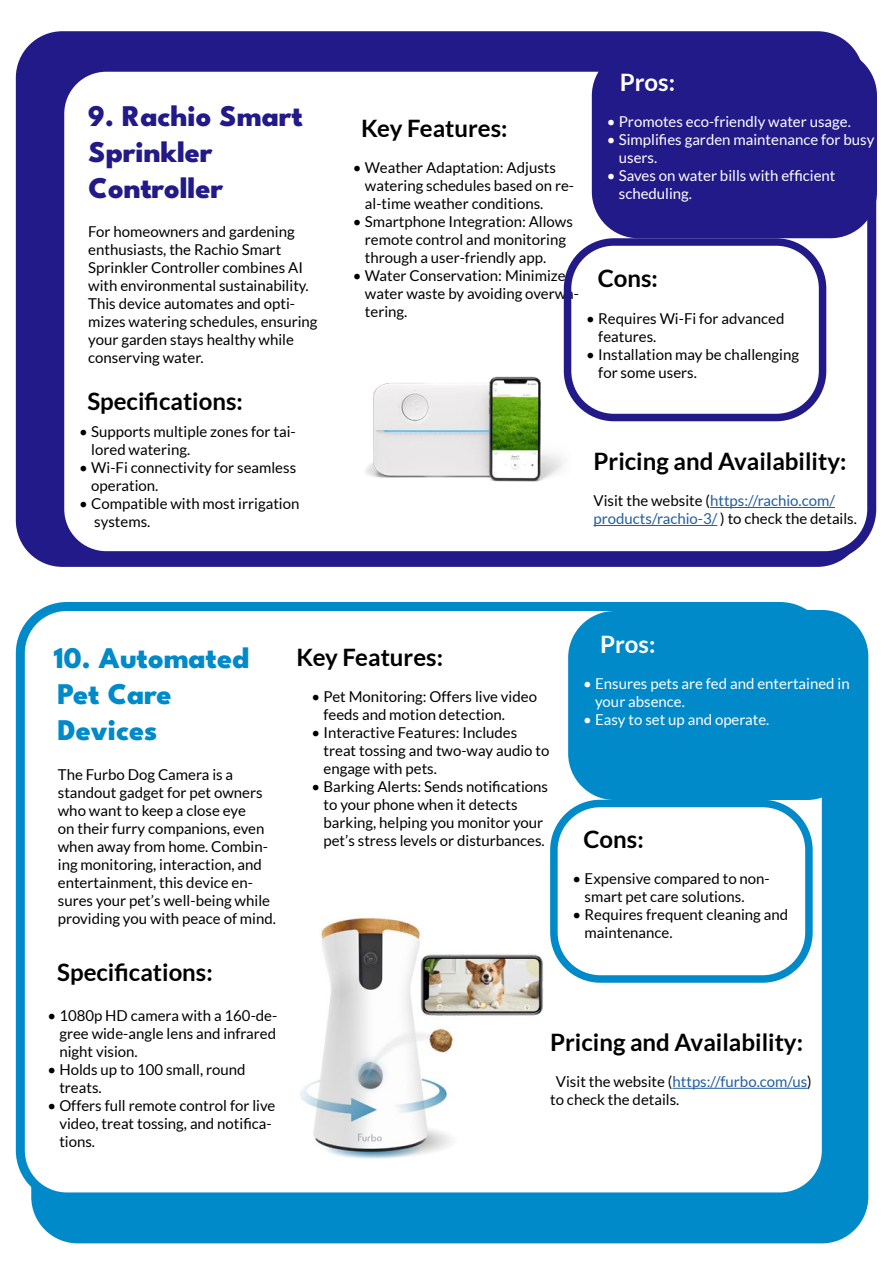
<style>
.page{position:relative;width:893px;height:1263px;background:#fff}
.page>*{position:absolute;margin:0;border:0;box-sizing:border-box;transform-origin:0 0}
.t1{font:800 30px/36px "League Spartan";color:#221a89}
.t2{font:800 30px/36px "League Spartan";color:#008ac9}
.t3{font:700 24px "Lato";color:#000}
.t4{font:700 24px "Lato";color:#fff}
.t5{font:15px/18px "Lato";color:#000}
.t6{font:15px/18px "Lato";color:#fff}
.t7{font:15px/18px "Lato";color:#215e9e}
.s1{color:#000}
.s2{color:#215e9e}
</style>
<div class="page">
<div style="left:16px;top:31px;width:848px;height:536px;background:#221a89;border-radius:46px"></div>
<div style="left:60px;top:67px;width:812px;height:489px;background:#fff;border-radius:46px"></div>
<div style="left:55px;top:63px;width:821px;height:497px;border:9px solid #221a89;border-radius:46px"></div>
<div style="left:31px;top:610px;width:837px;height:633px;background:#008ac9;border-radius:46px"></div>
<div style="left:20px;top:606px;width:806px;height:591px;background:#fff;border-radius:46px"></div>
<div style="left:16px;top:602px;width:815px;height:599px;border:9px solid #008ac9;border-radius:46px"></div>
<div style="left:592px;top:49px;width:285px;height:189px;background:#221a89;border-radius:46px"></div>
<div style="left:568px;top:611px;width:285px;height:189px;background:#008ac9;border-radius:46px"></div>
<hr style="left:710px;top:507px;width:125px;height:1px;background:#215e9e">
<hr style="left:594px;top:525px;width:123px;height:1px;background:#215e9e">
<img style="left:365px;top:351px;width:200px;height:131px">
<div style="left:564px;top:238px;width:262px;height:183px;border:8px solid #221a89;border-radius:46px"></div>
<div style="left:550px;top:800px;width:263px;height:183px;border:8px solid #008ac9;border-radius:46px"></div>
<img style="left:300px;top:917px;width:243px;height:242px">
<hr style="left:672px;top:1088px;width:135px;height:1px;background:#215e9e">
<h1 class="t1" style="left:88px;top:95px;width:217px">9. Rachio Smart<br>Sprinkler<br>Controller</h1>
<p class="t5" style="left:88px;top:223px;width:231px">For homeowners and gardening enthusiasts, the Rachio Smart<br>Sprinkler Controller combines AI with environmental sustainability.<br>This device automates and opti&shy;mizes watering schedules, ensuring your garden stays healthy while conserving water.</p>
<h2 class="t3" style="left:87px;top:387px;width:157px">Specifications:</h2>
<p class="t5" style="left:91px;top:422px;width:206px;text-indent:-12px">• Supports multiple zones for tai&shy;lored watering.</p>
<p class="t5" style="left:91px;top:458px;width:206px;text-indent:-12px">• Wi-Fi connectivity for seamless operation.</p>
<p class="t5" style="left:94px;top:494px;width:207px;text-indent:-15px">• Compatible with most irrigation systems.</p>
<h2 class="t3" style="left:361px;top:114px;width:148px">Key Features:</h2>
<p class="t5" style="left:365px;top:158px;width:211px;text-indent:-12px">• Weather Adaptation: Adjusts watering schedules based on re&shy;al-time weather conditions.</p>
<p class="t5" style="left:365px;top:212px;width:210px;text-indent:-12px">• Smartphone Integration: Allows remote control and monitoring through a user-friendly app.</p>
<p class="t5" style="left:365px;top:266px;width:216px;text-indent:-12px">• Water Conservation: Minimizes water waste by avoiding overwa&shy;tering.</p>
<h2 class="t4" style="left:620px;top:69px;width:57px">Pros:</h2>
<p class="t6" style="left:607px;top:113px;width:246px">• Promotes eco-friendly water usage.</p>
<p class="t6" style="left:619px;top:131px;width:257px;text-indent:-12px">• Simplifies garden maintenance for busy users.</p>
<p class="t6" style="left:619px;top:167px;width:218px;text-indent:-12px">• Saves on water bills with efficient scheduling.</p>
<h2 class="t3" style="left:598px;top:264px;width:62px">Cons:</h2>
<p class="t5" style="left:598px;top:310px;width:188px;text-indent:-12px">• Requires Wi-Fi for advanced features.</p>
<p class="t5" style="left:598px;top:346px;width:202px;text-indent:-12px">• Installation may be challenging for some users.</p>
<h2 class="t3" style="left:594px;top:448px;width:254px">Pricing and Availability:</h2>
<p class="t7" style="left:594px;top:492px;width:265px"><span class="s1">Visit the website (</span>https://rachio.com/ products/rachio-3/ <span class="s1">) to check the details.</span></p>
<h1 class="t2" style="left:54px;top:638px;width:197px">10. Automated<br>Pet Care<br>Devices</h1>
<p class="t5" style="left:58px;top:765px;width:220px">The Furbo Dog Camera is a standout gadget for pet owners who want to keep a close eye<br>on their furry companions, even when away from home. Combin&shy;ing monitoring, interaction, and entertainment, this device en&shy;sures your pet’s well-being while providing you with peace of mind.</p>
<h2 class="t3" style="left:57px;top:959px;width:157px">Specifications:</h2>
<p class="t5" style="left:59px;top:1006px;width:219px;text-align:justify;text-indent:-12px">• 1080p HD camera with a 160-de&shy;gree wide-angle lens and infrared night vision.</p>
<p class="t5" style="left:59px;top:1060px;width:188px;text-indent:-12px">• Holds up to 100 small, round treats.</p>
<p class="t5" style="left:59px;top:1096px;width:218px;text-indent:-12px">• Offers full remote control for live video, treat tossing, and notifica&shy;tions.</p>
<h2 class="t3" style="left:296px;top:643px;width:148px">Key Features:</h2>
<p class="t5" style="left:323px;top:687px;width:215px;text-indent:-12px">• Pet Monitoring: Offers live video feeds and motion detection.</p>
<p class="t5" style="left:323px;top:723px;width:227px;text-indent:-12px">• Interactive Features: Includes treat tossing and two-way audio to engage with pets.</p>
<p class="t5" style="left:323px;top:777px;width:226px;text-indent:-12px">• Barking Alerts: Sends notifications to your phone when it detects barking, helping you monitor your pet’s stress levels or disturbances.</p>
<h2 class="t4" style="left:600px;top:630px;width:57px">Pros:</h2>
<p class="t6" style="left:595px;top:674px;width:256px;text-indent:-12px">• Ensures pets are fed and entertained in your absence.</p>
<p class="t6" style="left:583px;top:710px;width:188px">• Easy to set up and operate.</p>
<h2 class="t3" style="left:584px;top:826px;width:62px">Cons:</h2>
<p class="t5" style="left:585px;top:869px;width:187px;text-indent:-12px">• Expensive compared to non&shy;smart pet care solutions.</p>
<p class="t5" style="left:585px;top:905px;width:205px;text-indent:-12px">• Requires frequent cleaning and maintenance.</p>
<h2 class="t3" style="left:550px;top:1029px;width:254px">Pricing and Availability:</h2>
<p class="t5" style="left:550px;top:1073px;width:263px;text-indent:6px">Visit the website (<span class="s2">https://furbo.com/us</span>) to check the details.</p>
</div>
